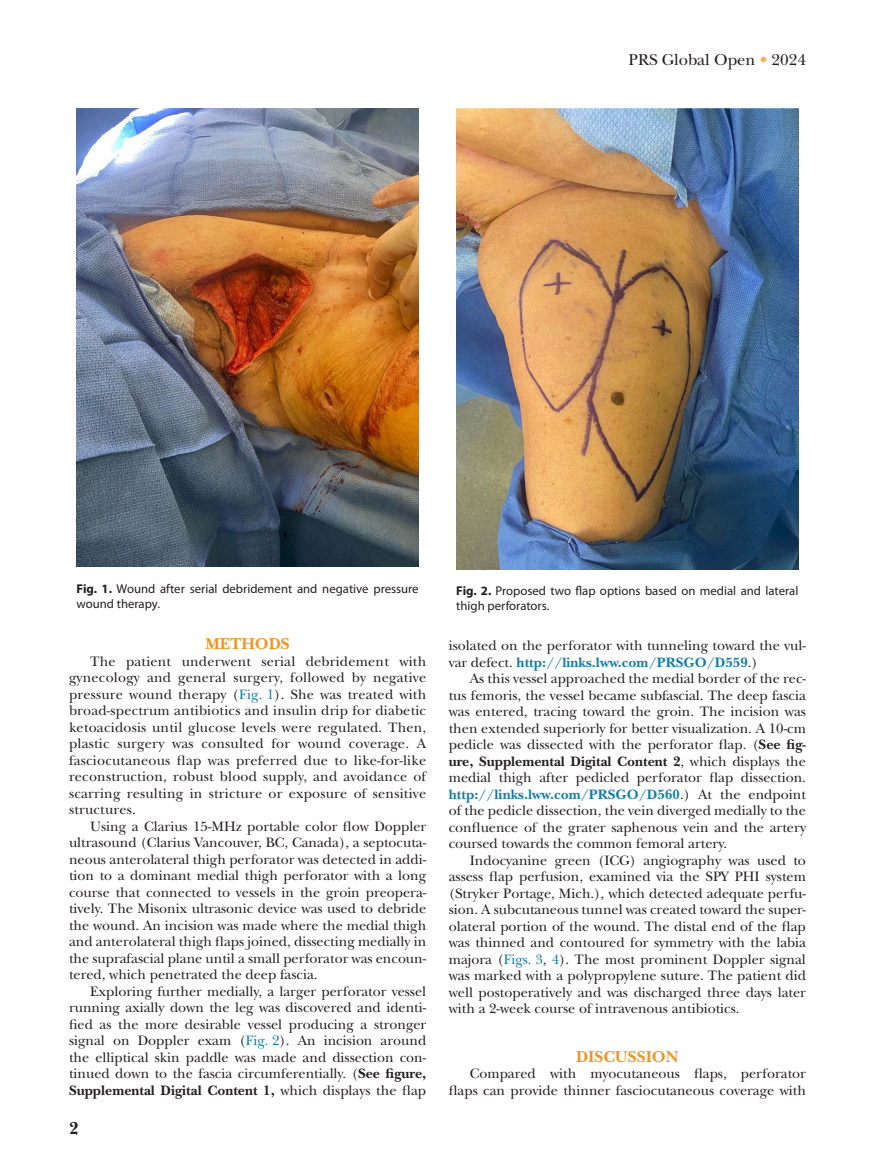
<style>
.page{position:relative;width:878px;height:1175px;background:#fff}
.page>*{position:absolute;margin:0;border:0;box-sizing:border-box;transform-origin:0 0}
.t1{font:700 18px "New Baskerville Std";color:#231f20}
.t2{font:16.5px "New Baskerville Std";color:#231f20}
.t3{font:700 16.5px "New Baskerville Std";color:#f39423}
.t4{font:14.25px/16.5px "New Baskerville Std";color:#231f20;text-align:justify}
.t5{font:12.75px/15px "Myriad Pro";color:#231f20}
.s1{color:#f7b163}
.s2{font-weight:700}
.s3{color:#0f7eac}
.s4{font-weight:700;color:#0f7eac}
</style>
<div class="page">
<img style="left:77px;top:108px;width:341px;height:459px">
<img style="left:456px;top:108px;width:342px;height:461px">
<p class="t2" style="left:628px;top:50px;width:179px">PRS Global Open <span class="s1">•</span> 2024</p>
<p class="t5" style="left:77px;top:581px;width:343px"><span class="s2">Fig. 1.</span> Wound after serial debridement and negative pressure wound therapy.</p>
<p class="t5" style="left:456px;top:583px;width:343px"><span class="s2">Fig. 2.</span> Proposed two flap options based on medial and lateral thigh perforators.</p>
<p class="t3" style="left:205px;top:634px;width:86px">METHODS</p>
<p class="t4" style="left:69px;top:653px;width:359px;text-indent:21px">The patient underwent serial debridement with gynecology and general surgery, followed by negative pressure wound therapy (<span class="s3">Fig. 1</span>). She was treated with broad-spectrum antibiotics and insulin drip for diabetic ketoacidosis until glucose levels were regulated. Then, plastic surgery was consulted for wound coverage. A fasciocutaneous flap was preferred due to like-for-like reconstruction, robust blood supply, and avoidance of scarring resulting in stricture or exposure of sensitive structures.</p>
<p class="t4" style="left:69px;top:818px;width:359px;text-indent:21px">Using a Clarius 15-MHz portable color flow Doppler ultrasound (Clarius Vancouver, BC, Canada), a septocuta&shy;neous anterolateral thigh perforator was detected in addi&shy;tion to a dominant medial thigh perforator with a long course that connected to vessels in the groin preopera&shy;tively. The Misonix ultrasonic device was used to debride the wound. An incision was made where the medial thigh and anterolateral thigh flaps joined, dissecting medially in the suprafascial plane until a small perforator was encoun&shy;tered, which penetrated the deep fascia.</p>
<p class="t4" style="left:69px;top:983px;width:359px;text-indent:21px">Exploring further medially, a larger perforator vessel running axially down the leg was discovered and identi&shy;fied as the more desirable vessel producing a stronger signal on Doppler exam (<span class="s3">Fig. 2</span>). An incision around the elliptical skin paddle was made and dissection con&shy;tinued down to the fascia circumferentially. (<span class="s2">See figure, Supplemental Digital Content 1,</span> which displays the flap</p>
<p class="t1" style="left:69px;top:1118px;width:11px">2</p>
<p class="t4" style="left:449px;top:637px;width:359px">isolated on the perforator with tunneling toward the vul&shy;var defect. <span class="s4">http://links.lww.com/PRSGO/D559</span>.)</p>
<p class="t4" style="left:449px;top:670px;width:359px;text-indent:21px">As this vessel approached the medial border of the rec&shy;tus femoris, the vessel became subfascial. The deep fascia was entered, tracing toward the groin. The incision was then extended superiorly for better visualization. A 10-cm pedicle was dissected with the perforator flap. (<span class="s2">See fig&shy;ure, Supplemental Digital Content 2</span>, which displays the medial thigh after pedicled perforator flap dissection. <span class="s4">http://links.lww.com/PRSGO/D560</span>.) At the endpoint of the pedicle dissection, the vein diverged medially to the confluence of the grater saphenous vein and the artery coursed towards the common femoral artery.</p>
<p class="t4" style="left:449px;top:851px;width:359px;text-indent:21px">Indocyanine green (ICG) angiography was used to assess flap perfusion, examined via the SPY PHI system (Stryker Portage, Mich.), which detected adequate perfu&shy;sion. A subcutaneous tunnel was created toward the super&shy;olateral portion of the wound. The distal end of the flap was thinned and contoured for symmetry with the labia majora (<span class="s3">Figs. 3</span>, <span class="s3">4</span>). The most prominent Doppler signal was marked with a polypropylene suture. The patient did well postoperatively and was discharged three days later with a 2-week course of intravenous antibiotics.</p>
<p class="t3" style="left:576px;top:1046px;width:104px">DISCUSSION</p>
<p class="t4" style="left:448px;top:1065px;width:359px;text-align:right">Compared with myocutaneous flaps, perforator flaps can provide thinner fasciocutaneous coverage with</p>
</div>
